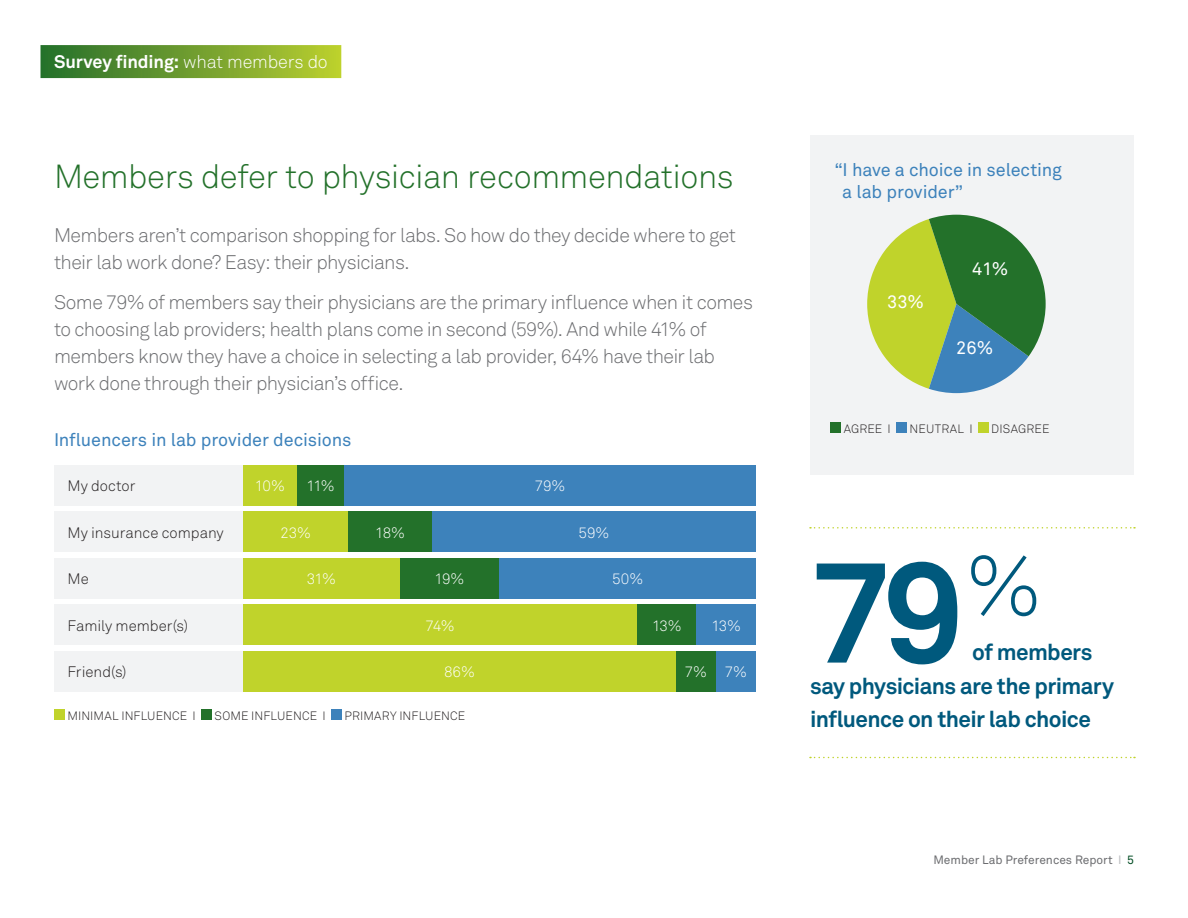
<style>
.page{position:relative;width:1188px;height:918px;background:#fff}
.page>*{position:absolute;margin:0;border:0;box-sizing:border-box;transform-origin:0 0}
.t1{font:700 142.5px "Akkurat Pro";color:#00597d}
.t2{font:300 33px "Akkurat Pro";letter-spacing:-.015em;color:#23712a}
.t3{font:700 22.5px/33px "Akkurat Pro";letter-spacing:-.025em;color:#00597d}
.t4{font:300 19.5px/27px "Akkurat Pro";letter-spacing:-.03em;color:#6c6d70}
.t5{font:18px/21.6px "Akkurat Pro";letter-spacing:-.005em;color:#3d82bb}
.t6{font:700 18px "Akkurat Pro";letter-spacing:-.01em;color:#fff}
.t7{font:18px "Akkurat Pro";color:#fff}
.t8{font:300 15px "Akkurat Pro";color:#231f20}
.t9{font:300 15px "Akkurat Pro";letter-spacing:-.06em;color:#fff}
.t10{font:300 12px "Akkurat Pro";letter-spacing:.015em;color:#231f20}
.t11{font:12px "Akkurat Pro";color:#6c6d70}
.s1{font-weight:300}
.s2{color:#bcbdc0}
.s3{color:#004c23}
</style>
<div class="page">
<div style="left:54px;top:465px;width:189px;height:41px;background:#f2f3f4"></div>
<div style="left:243px;top:465px;width:54px;height:41px;background:#c0d32b"></div>
<div style="left:297px;top:465px;width:47px;height:41px;background:#23712a"></div>
<div style="left:344px;top:465px;width:412px;height:41px;background:#3d82bb"></div>
<div style="left:54px;top:512px;width:189px;height:40px;background:#f2f3f4"></div>
<div style="left:243px;top:512px;width:105px;height:40px;background:#c0d32b"></div>
<div style="left:348px;top:512px;width:84px;height:40px;background:#23712a"></div>
<div style="left:432px;top:512px;width:324px;height:40px;background:#3d82bb"></div>
<div style="left:54px;top:558px;width:189px;height:41px;background:#f2f3f4"></div>
<div style="left:243px;top:558px;width:157px;height:41px;background:#c0d32b"></div>
<div style="left:400px;top:558px;width:100px;height:41px;background:#23712a"></div>
<div style="left:500px;top:558px;width:256px;height:41px;background:#3d82bb"></div>
<div style="left:54px;top:605px;width:189px;height:40px;background:#f2f3f4"></div>
<div style="left:243px;top:605px;width:394px;height:40px;background:#c0d32b"></div>
<div style="left:637px;top:605px;width:60px;height:40px;background:#23712a"></div>
<div style="left:697px;top:605px;width:59px;height:40px;background:#3d82bb"></div>
<div style="left:54px;top:651px;width:189px;height:41px;background:#f2f3f4"></div>
<div style="left:243px;top:651px;width:433px;height:41px;background:#c0d32b"></div>
<div style="left:676px;top:651px;width:40px;height:41px;background:#23712a"></div>
<div style="left:716px;top:651px;width:40px;height:41px;background:#3d82bb"></div>
<div style="left:54px;top:709px;width:11px;height:11px;background:#c0d32b"></div>
<div style="left:201px;top:709px;width:11px;height:11px;background:#23712a"></div>
<div style="left:331px;top:709px;width:11px;height:11px;background:#3d82bb"></div>
<div style="left:40px;top:45px;width:301px;height:33px;background:linear-gradient(to right,#246e2c,#bbce30)"></div>
<div style="left:810px;top:135px;width:324px;height:339px;background:#f2f3f4"></div>
<div style="left:830px;top:422px;width:11px;height:11px;background:#23712a"></div>
<div style="left:896px;top:422px;width:11px;height:11px;background:#3d82bb"></div>
<div style="left:978px;top:422px;width:11px;height:11px;background:#c0d32b"></div>
<svg style="left:810px;top:527px;width:325px;height:2px"></svg>
<svg style="left:810px;top:757px;width:325px;height:1px"></svg>
<svg style="left:867px;top:215px;width:179px;height:178px"></svg>
<p class="t6" style="left:54px;top:51px;width:275px">Survey finding: <span class="s1">what members do</span></p>
<p class="t2" style="left:54px;top:157px;width:681px">Members defer to physician recommendations</p>
<p class="t4" style="left:54px;top:222px;width:684px">Members aren’t comparison shopping for labs. So how do they decide where to get their lab work done? Easy: their physicians.</p>
<p class="t4" style="left:54px;top:289px;width:700px">Some 79% of members say their physicians are the primary influence when it comes to choosing lab providers; health plans come in second (59%). And while 41% of members know they have a choice in selecting a lab provider, 64% have their lab work done through their physician’s office.</p>
<p class="t5" style="left:54px;top:429px;width:299px">Influencers in lab provider decisions</p>
<p class="t8" style="left:68px;top:477px;width:69px">My doctor</p>
<p class="t9" style="left:255px;top:477px;width:32px">10%</p>
<p class="t9" style="left:306px;top:477px;width:30px">11%</p>
<p class="t9" style="left:535px;top:477px;width:32px">79%</p>
<p class="t8" style="left:68px;top:524px;width:158px">My insurance company</p>
<p class="t9" style="left:280px;top:524px;width:32px">23%</p>
<p class="t9" style="left:375px;top:524px;width:31px">18%</p>
<p class="t9" style="left:579px;top:524px;width:32px">59%</p>
<p class="t8" style="left:68px;top:570px;width:23px">Me</p>
<p class="t9" style="left:307px;top:570px;width:31px">31%</p>
<p class="t9" style="left:435px;top:570px;width:31px">19%</p>
<p class="t9" style="left:612px;top:570px;width:33px">50%</p>
<p class="t8" style="left:68px;top:617px;width:122px">Family member(s)</p>
<p class="t9" style="left:426px;top:617px;width:30px">74%</p>
<p class="t9" style="left:652px;top:617px;width:31px">13%</p>
<p class="t9" style="left:711px;top:617px;width:31px">13%</p>
<p class="t8" style="left:68px;top:663px;width:61px">Friend(s)</p>
<p class="t9" style="left:444px;top:663px;width:32px">86%</p>
<p class="t9" style="left:685px;top:663px;width:24px">7%</p>
<p class="t9" style="left:725px;top:663px;width:24px">7%</p>
<p class="t10" style="left:67px;top:709px;width:130px">MINIMAL INFLUENCE I</p>
<p class="t10" style="left:215px;top:709px;width:113px">SOME INFLUENCE I</p>
<p class="t10" style="left:344px;top:709px;width:123px">PRIMARY INFLUENCE</p>
<p class="t5" style="left:842px;top:159px;width:221px;text-indent:-8px">“I have a choice in selecting a lab provider”</p>
<p class="t7" style="left:887px;top:291px;width:39px">33%</p>
<p class="t7" style="left:972px;top:258px;width:38px">41%</p>
<p class="t7" style="left:956px;top:337px;width:39px">26%</p>
<p class="t10" style="left:844px;top:421px;width:49px">AGREE I</p>
<p class="t10" style="left:910px;top:421px;width:65px">NEUTRAL I</p>
<p class="t10" style="left:991px;top:421px;width:60px">DISAGREE</p>
<p class="t1" style="left:810px;top:525px;width:234px">79 <sup>%</sup></p>
<p class="t3" style="left:810px;top:669px;width:305px">say physicians are the primary influence on their lab choice</p>
<p class="t3" style="left:972px;top:635px;width:122px">of members</p>
<p class="t11" style="left:933px;top:853px;width:202px">Member Lab Preferences Report <span class="s2">I</span> <span class="s3">5</span></p>
</div>
